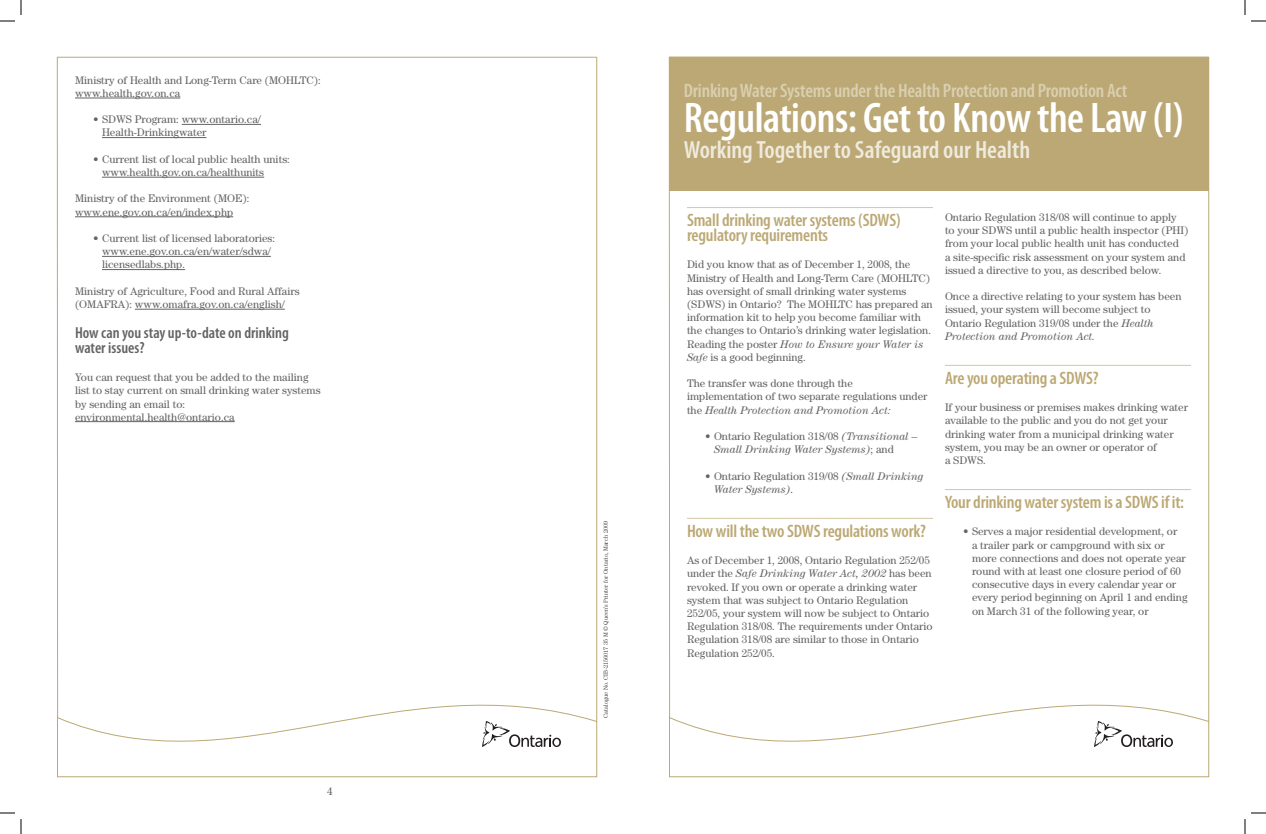
<style>
.page{position:relative;width:1266px;height:834px;background:#fff}
.page>*{position:absolute;margin:0;border:0;box-sizing:border-box;transform-origin:0 0}
.t1{font:600 condensed 43px "Myriad Pro";letter-spacing:-.01em;color:#fff}
.t2{font:600 condensed 25px "Myriad Pro";color:#efeadc}
.t3{font:600 condensed 19.5px "Myriad Pro";letter-spacing:-.01em;color:#dacfb0}
.t4{font:600 condensed 18px/15px "Myriad Pro";letter-spacing:-.01em;color:#bba874}
.t5{font:600 condensed 16px/15px "Myriad Pro";color:#636366}
.t6{font:11px/13.2px "Century";color:#636366}
.t7{font:italic 11px/13.2px "Century";color:#636366}
.t8{font:300 6px "Century";color:#231f20}
.s1{font-style:italic}
.s2{font-style:normal}
</style>
<div class="page">
<hr style="left:1208px;top:57px;width:1px;height:664px;background:#bba874">
<svg style="left:669px;top:56px;width:1px;height:606px"></svg>
<svg style="left:669px;top:662px;width:540px;height:116px"></svg>
<svg style="left:1094px;top:721px;width:79px;height:26px"></svg>
<hr style="left:687px;top:207px;width:246px;height:1px;background:#d4c7a2">
<hr style="left:687px;top:518px;width:246px;height:1px;background:#d4c7a2">
<hr style="left:945px;top:365px;width:246px;height:1px;background:#d4c7a2">
<hr style="left:945px;top:489px;width:246px;height:1px;background:#d4c7a2">
<div style="left:669px;top:57px;width:540px;height:134px;background:#bba874"></div>
<hr style="left:596px;top:57px;width:1px;height:664px;background:#bba874">
<svg style="left:57px;top:56px;width:1px;height:606px"></svg>
<svg style="left:57px;top:662px;width:540px;height:116px"></svg>
<hr style="left:57px;top:57px;width:540px;height:1px;background:#bba874">
<svg style="left:482px;top:721px;width:79px;height:26px"></svg>
<hr style="left:75px;top:98px;width:105px;height:1px;background:#636366">
<hr style="left:182px;top:124px;width:79px;height:1px;background:#636366">
<hr style="left:102px;top:137px;width:105px;height:1px;background:#636366">
<hr style="left:102px;top:177px;width:162px;height:1px;background:#636366">
<hr style="left:75px;top:217px;width:158px;height:1px;background:#636366">
<hr style="left:102px;top:256px;width:169px;height:1px;background:#636366">
<hr style="left:102px;top:269px;width:83px;height:1px;background:#636366">
<hr style="left:135px;top:309px;width:150px;height:1px;background:#636366">
<hr style="left:75px;top:421px;width:160px;height:1px;background:#636366">
<svg style="left:0;top:0;width:22px;height:22px"></svg>
<svg style="left:0;top:812px;width:22px;height:22px"></svg>
<svg style="left:1244px;top:0;width:22px;height:22px"></svg>
<svg style="left:1244px;top:812px;width:22px;height:22px"></svg>
<p class="t6" style="left:75px;top:73px;width:247px">Ministry of Health and Long-Term Care (MOHLTC): www.health.gov.on.ca</p>
<p class="t6" style="left:102px;top:113px;width:161px;text-indent:-9px">• SDWS Program: www.ontario.ca/<br>Health-Drinkingwater</p>
<p class="t6" style="left:102px;top:152px;width:189px;text-indent:-9px">• Current list of local public health units: www.health.gov.on.ca/healthunits</p>
<p class="t6" style="left:75px;top:192px;width:176px">Ministry of the Environment (MOE): www.ene.gov.on.ca/en/index.php</p>
<p class="t6" style="left:102px;top:232px;width:175px;text-indent:-9px">• Current list of licensed laboratories: www.ene.gov.on.ca/en/water/sdwa/ licensedlabs.php.</p>
<p class="t6" style="left:75px;top:284px;width:226px">Ministry of Agriculture, Food and Rural Affairs (OMAFRA): www.omafra.gov.on.ca/english/</p>
<h3 class="t5" style="left:75px;top:325px;width:215px">How can you stay up-to-date on drinking water issues?</h3>
<p class="t6" style="left:75px;top:371px;width:247px">You can request that you be added to the mailing list to stay current on small drinking water systems by sending an email to: environmental.health@ontario.ca</p>
<p class="t6" style="left:327px;top:784px;width:7px">4</p>
<p class="t8" style="left:602px;top:718px;width:198px;rotate:-90deg">Catalogue No. CIB-2156017 35 M © Queen’s Printer for Ontario, March 2009</p>
<h3 class="t3" style="left:684px;top:78px;width:445px">Drinking Water Systems under the Health Protection and Promotion Act</h3>
<h1 class="t1" style="left:684px;top:91px;width:502px">Regulations: Get to Know the Law (I)</h1>
<h2 class="t2" style="left:684px;top:134px;width:348px">Working Together to Safeguard our Health</h2>
<h3 class="t4" style="left:687px;top:212px;width:215px">Small drinking water systems (SDWS) regulatory requirements</h3>
<p class="t6" style="left:687px;top:258px;width:247px">Did you know that as of December 1, 2008, the Ministry of Health and Long-Term Care (MOHLTC) has oversight of small drinking water systems (SDWS) in Ontario? The MOHLTC has prepared an information kit to help you become familiar with the changes to Ontario’s drinking water legislation.<br>Reading the poster <span class="s1">How to Ensure your Water is Safe</span> is a good beginning.</p>
<p class="t6" style="left:687px;top:377px;width:242px">The transfer was done through the implementation of two separate regulations under the <span class="s1">Health Protection and Promotion Act:</span></p>
<p class="t7" style="left:714px;top:430px;width:205px;text-indent:-9px"><span class="s2">• Ontario Regulation 318/08</span> (Transitional –<br>Small Drinking Water Systems)<span class="s2">; and</span></p>
<p class="t7" style="left:714px;top:469px;width:211px;text-indent:-9px"><span class="s2">• Ontario Regulation 319/08</span> (Small Drinking<br>Water Systems)<span class="s2">.</span></p>
<h3 class="t4" style="left:687px;top:523px;width:241px">How will the two SDWS regulations work?</h3>
<p class="t6" style="left:687px;top:554px;width:247px">As of December 1, 2008, Ontario Regulation 252/05 under the <span class="s1">Safe Drinking Water Act, 2002</span> has been revoked. If you own or operate a drinking water system that was subject to Ontario Regulation 252/05, your system will now be subject to Ontario Regulation 318/08. The requirements under Ontario Regulation 318/08 are similar to those in Ontario Regulation 252/05.</p>
<p class="t6" style="left:945px;top:210px;width:245px">Ontario Regulation 318/08 will continue to apply to your SDWS until a public health inspector (PHI) from your local public health unit has conducted<br>a site-specific risk assessment on your system and issued a directive to you, as described below.</p>
<p class="t6" style="left:945px;top:290px;width:238px">Once a directive relating to your system has been issued, your system will become subject to Ontario Regulation 319/08 under the <span class="s1">Health Protection and Promotion Act.</span></p>
<h3 class="t4" style="left:945px;top:370px;width:155px">Are you operating a SDWS?</h3>
<p class="t6" style="left:945px;top:401px;width:244px">If your business or premises makes drinking water available to the public and you do not get your drinking water from a municipal drinking water system, you may be an owner or operator of<br>a SDWS.</p>
<h3 class="t4" style="left:945px;top:494px;width:241px">Your drinking water system is a SDWS if it:</h3>
<p class="t6" style="left:972px;top:525px;width:217px;text-indent:-9px">• Serves a major residential development, or<br>a trailer park or campground with six or more connections and does not operate year round with at least one closure period of 60 consecutive days in every calendar year or every period beginning on April 1 and ending on March 31 of the following year, or</p>
</div>
